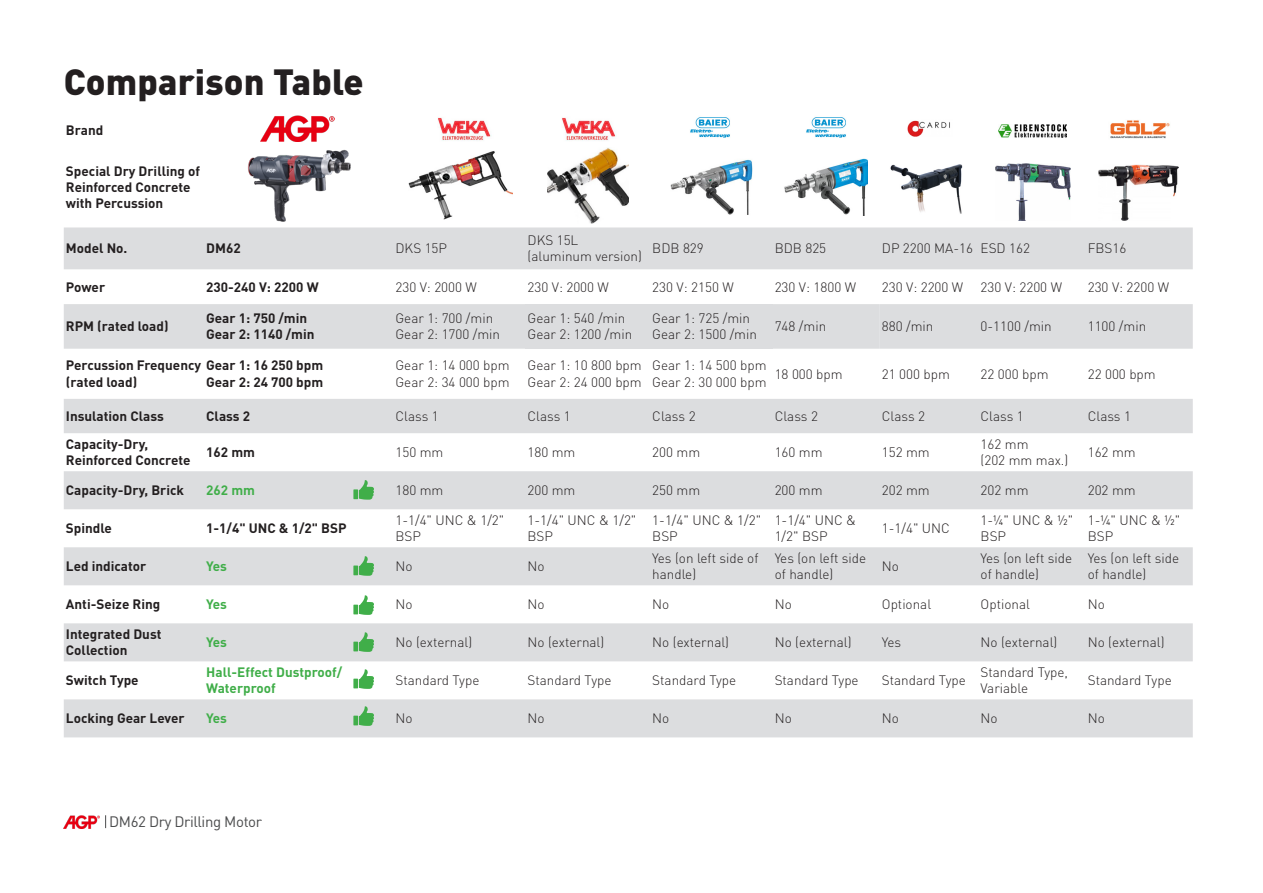
<style>
.page{position:relative;width:1263px;height:893px;background:#fff}
.page>*{position:absolute;margin:0;border:0;box-sizing:border-box;transform-origin:0 0}
.t1{font:900 36px "DIN Pro";letter-spacing:.005em;color:#231f20}
.t2{font:15px "DIN Pro";letter-spacing:-.025em;color:#4b4c4d}
.t3{font:300 13.5px/16.2px "DIN Pro";color:#231f20}
.t4{font:700 13.5px/16.2px "DIN Pro";color:#231f20}
.t5{font:700 13.5px/16.2px "DIN Pro";color:#40ae49}
</style>
<div class="page">
<svg style="left:105px;top:815px;width:1px;height:13px"></svg>
<img style="left:64px;top:815px;width:36px;height:13px">
<svg style="left:64px;top:227px;width:1129px;height:122px;fill:#dcdddf"></svg>
<div style="left:525px;top:304px;width:125px;height:45px;background:#dcdddf"></div>
<div style="left:650px;top:304px;width:122px;height:45px;background:#dcdddf"></div>
<div style="left:880px;top:304px;width:313px;height:45px;background:#dcdddf"></div>
<svg style="left:64px;top:399px;width:1129px;height:338px;fill:#dcdddf"></svg>
<img style="left:260px;top:115px;width:74px;height:26px">
<img style="left:248px;top:149px;width:103px;height:73px">
<img style="left:670px;top:159px;width:83px;height:56px">
<img style="left:690px;top:117px;width:40px;height:21px">
<img style="left:806px;top:117px;width:40px;height:21px">
<img style="left:438px;top:117px;width:54px;height:24px">
<img style="left:562px;top:117px;width:55px;height:24px">
<img style="left:907px;top:120px;width:43px;height:17px">
<img style="left:408px;top:151px;width:104px;height:69px">
<img style="left:547px;top:148px;width:81px;height:76px">
<img style="left:784px;top:158px;width:84px;height:58px">
<img style="left:995px;top:164px;width:75px;height:57px">
<img style="left:999px;top:125px;width:68px;height:13px">
<img style="left:890px;top:164px;width:73px;height:50px">
<img style="left:1099px;top:164px;width:79px;height:56px">
<img style="left:1110px;top:120px;width:60px;height:19px">
<svg style="left:353px;top:480px;width:21px;height:20px"></svg>
<svg style="left:353px;top:556px;width:21px;height:20px"></svg>
<svg style="left:353px;top:595px;width:21px;height:20px"></svg>
<svg style="left:353px;top:632px;width:21px;height:20px"></svg>
<svg style="left:353px;top:669px;width:21px;height:20px"></svg>
<svg style="left:353px;top:706px;width:21px;height:20px"></svg>
<p class="t1" style="left:64px;top:57px;width:301px">Comparison Table</p>
<p class="t4" style="left:66px;top:121px;width:39px">Brand</p>
<p class="t4" style="left:66px;top:162px;width:136px">Special Dry Drilling of<br>Reinforced Concrete with Percussion</p>
<p class="t4" style="left:66px;top:240px;width:63px">Model No.</p>
<p class="t4" style="left:206px;top:240px;width:36px">DM62</p>
<p class="t3" style="left:395px;top:240px;width:53px">DKS 15P</p>
<p class="t3" style="left:527px;top:232px;width:52px">DKS 15L</p>
<p class="t3" style="left:527px;top:248px;width:116px">(aluminum version)</p>
<p class="t3" style="left:652px;top:240px;width:53px">BDB 829</p>
<p class="t3" style="left:775px;top:240px;width:53px">BDB 825</p>
<p class="t3" style="left:882px;top:240px;width:93px">DP 2200 MA-16</p>
<p class="t3" style="left:980px;top:240px;width:51px">ESD 162</p>
<p class="t3" style="left:1088px;top:240px;width:40px">FBS16</p>
<p class="t4" style="left:66px;top:278px;width:41px">Power</p>
<p class="t4" style="left:206px;top:278px;width:114px">230-240 V: 2200 W</p>
<p class="t3" style="left:395px;top:278px;width:83px">230 V: 2000 W</p>
<p class="t3" style="left:527px;top:278px;width:83px">230 V: 2000 W</p>
<p class="t3" style="left:652px;top:278px;width:83px">230 V: 2150 W</p>
<p class="t3" style="left:775px;top:278px;width:83px">230 V: 1800 W</p>
<p class="t3" style="left:882px;top:278px;width:83px">230 V: 2200 W</p>
<p class="t3" style="left:980px;top:278px;width:83px">230 V: 2200 W</p>
<p class="t3" style="left:1088px;top:278px;width:83px">230 V: 2200 W</p>
<p class="t4" style="left:66px;top:318px;width:104px">RPM (rated load)</p>
<p class="t4" style="left:206px;top:310px;width:110px">Gear 1: 750 /min<br>Gear 2: 1140 /min</p>
<p class="t3" style="left:395px;top:310px;width:106px">Gear 1: 700 /min<br>Gear 2: 1700 /min</p>
<p class="t3" style="left:527px;top:310px;width:106px">Gear 1: 540 /min<br>Gear 2: 1200 /min</p>
<p class="t3" style="left:652px;top:310px;width:106px">Gear 1: 725 /min<br>Gear 2: 1500 /min</p>
<p class="t3" style="left:775px;top:318px;width:53px">748 /min</p>
<p class="t3" style="left:882px;top:318px;width:53px">880 /min</p>
<p class="t3" style="left:980px;top:318px;width:73px">0-1100 /min</p>
<p class="t3" style="left:1088px;top:318px;width:60px">1100 /min</p>
<p class="t4" style="left:66px;top:357px;width:259px">Percussion Frequency Gear 1: 16 250 bpm (rated load)</p>
<p class="t3" style="left:395px;top:357px;width:116px">Gear 1: 14 000 bpm<br>Gear 2: 34 000 bpm</p>
<p class="t3" style="left:527px;top:357px;width:116px">Gear 1: 10 800 bpm<br>Gear 2: 24 000 bpm</p>
<p class="t3" style="left:652px;top:357px;width:116px">Gear 1: 14 500 bpm<br>Gear 2: 30 000 bpm</p>
<p class="t3" style="left:775px;top:365px;width:70px">18 000 bpm</p>
<p class="t3" style="left:882px;top:365px;width:70px">21 000 bpm</p>
<p class="t3" style="left:980px;top:365px;width:70px">22 000 bpm</p>
<p class="t3" style="left:1088px;top:365px;width:70px">22 000 bpm</p>
<p class="t4" style="left:206px;top:373px;width:118px">Gear 2: 24 700 bpm</p>
<p class="t4" style="left:66px;top:407px;width:100px">Insulation Class</p>
<p class="t4" style="left:206px;top:407px;width:45px">Class 2</p>
<p class="t3" style="left:395px;top:407px;width:45px">Class 1</p>
<p class="t3" style="left:527px;top:407px;width:45px">Class 1</p>
<p class="t3" style="left:652px;top:407px;width:45px">Class 2</p>
<p class="t3" style="left:775px;top:407px;width:45px">Class 2</p>
<p class="t3" style="left:882px;top:407px;width:45px">Class 2</p>
<p class="t3" style="left:980px;top:407px;width:45px">Class 1</p>
<p class="t3" style="left:1088px;top:407px;width:45px">Class 1</p>
<p class="t4" style="left:66px;top:435px;width:126px">Capacity-Dry,<br>Reinforced Concrete</p>
<p class="t4" style="left:206px;top:443px;width:50px">162 mm</p>
<p class="t3" style="left:395px;top:443px;width:49px">150 mm</p>
<p class="t3" style="left:527px;top:443px;width:49px">180 mm</p>
<p class="t3" style="left:652px;top:443px;width:49px">200 mm</p>
<p class="t3" style="left:775px;top:443px;width:49px">160 mm</p>
<p class="t3" style="left:882px;top:443px;width:49px">152 mm</p>
<p class="t3" style="left:980px;top:435px;width:49px">162 mm</p>
<p class="t3" style="left:980px;top:452px;width:89px">(202 mm max.)</p>
<p class="t3" style="left:1088px;top:443px;width:49px">162 mm</p>
<p class="t4" style="left:66px;top:482px;width:120px">Capacity-Dry, Brick</p>
<p class="t5" style="left:206px;top:482px;width:50px">262 mm</p>
<p class="t3" style="left:395px;top:482px;width:49px">180 mm</p>
<p class="t3" style="left:527px;top:482px;width:49px">200 mm</p>
<p class="t3" style="left:652px;top:482px;width:49px">250 mm</p>
<p class="t3" style="left:775px;top:482px;width:49px">200 mm</p>
<p class="t3" style="left:882px;top:482px;width:49px">202 mm</p>
<p class="t3" style="left:980px;top:482px;width:49px">202 mm</p>
<p class="t3" style="left:1088px;top:482px;width:49px">202 mm</p>
<p class="t4" style="left:66px;top:520px;width:48px">Spindle</p>
<p class="t4" style="left:206px;top:520px;width:142px">1-1/4" UNC &amp; 1/2" BSP</p>
<p class="t3" style="left:395px;top:511px;width:110px">1-1/4" UNC &amp; 1/2"<br>BSP</p>
<p class="t3" style="left:527px;top:511px;width:110px">1-1/4" UNC &amp; 1/2"<br>BSP</p>
<p class="t3" style="left:652px;top:511px;width:110px">1-1/4" UNC &amp; 1/2"<br>BSP</p>
<p class="t3" style="left:775px;top:511px;width:83px">1-1/4" UNC &amp;<br>1/2" BSP</p>
<p class="t3" style="left:882px;top:520px;width:70px">1-1/4" UNC</p>
<p class="t3" style="left:980px;top:511px;width:94px">1-¼" UNC &amp; ½"</p>
<p class="t3" style="left:980px;top:528px;width:27px">BSP</p>
<p class="t3" style="left:1088px;top:511px;width:94px">1-¼" UNC &amp; ½"<br>BSP</p>
<p class="t4" style="left:66px;top:558px;width:82px">Led indicator</p>
<p class="t5" style="left:206px;top:558px;width:22px">Yes</p>
<p class="t3" style="left:395px;top:558px;width:19px">No</p>
<p class="t3" style="left:527px;top:558px;width:19px">No</p>
<p class="t3" style="left:652px;top:549px;width:108px">Yes (on left side of handle)</p>
<p class="t3" style="left:775px;top:549px;width:93px">Yes (on left side of handle)</p>
<p class="t3" style="left:882px;top:558px;width:19px">No</p>
<p class="t3" style="left:980px;top:549px;width:93px">Yes (on left side</p>
<p class="t3" style="left:980px;top:566px;width:60px">of handle)</p>
<p class="t3" style="left:1088px;top:549px;width:93px">Yes (on left side of handle)</p>
<p class="t4" style="left:66px;top:596px;width:96px">Anti-Seize Ring</p>
<p class="t5" style="left:206px;top:596px;width:22px">Yes</p>
<p class="t3" style="left:395px;top:596px;width:19px">No</p>
<p class="t3" style="left:527px;top:596px;width:19px">No</p>
<p class="t3" style="left:652px;top:596px;width:19px">No</p>
<p class="t3" style="left:775px;top:596px;width:19px">No</p>
<p class="t3" style="left:882px;top:596px;width:51px">Optional</p>
<p class="t3" style="left:980px;top:596px;width:51px">Optional</p>
<p class="t3" style="left:1088px;top:596px;width:19px">No</p>
<p class="t4" style="left:66px;top:625px;width:97px">Integrated Dust<br>Collection</p>
<p class="t5" style="left:206px;top:634px;width:22px">Yes</p>
<p class="t3" style="left:395px;top:634px;width:78px">No (external)</p>
<p class="t3" style="left:527px;top:634px;width:78px">No (external)</p>
<p class="t3" style="left:652px;top:634px;width:78px">No (external)</p>
<p class="t3" style="left:775px;top:634px;width:78px">No (external)</p>
<p class="t3" style="left:882px;top:634px;width:21px">Yes</p>
<p class="t3" style="left:980px;top:634px;width:78px">No (external)</p>
<p class="t3" style="left:1088px;top:634px;width:78px">No (external)</p>
<p class="t4" style="left:66px;top:672px;width:74px">Switch Type</p>
<p class="t5" style="left:206px;top:664px;width:137px">Hall-Effect Dustproof/<br>Waterproof</p>
<p class="t3" style="left:395px;top:672px;width:85px">Standard Type</p>
<p class="t3" style="left:527px;top:672px;width:85px">Standard Type</p>
<p class="t3" style="left:652px;top:672px;width:85px">Standard Type</p>
<p class="t3" style="left:775px;top:672px;width:85px">Standard Type</p>
<p class="t3" style="left:882px;top:672px;width:85px">Standard Type</p>
<p class="t3" style="left:980px;top:664px;width:89px">Standard Type,<br>Variable</p>
<p class="t3" style="left:1088px;top:672px;width:85px">Standard Type</p>
<p class="t4" style="left:66px;top:710px;width:120px">Locking Gear Lever</p>
<p class="t5" style="left:206px;top:710px;width:22px">Yes</p>
<p class="t3" style="left:395px;top:710px;width:19px">No</p>
<p class="t3" style="left:527px;top:710px;width:19px">No</p>
<p class="t3" style="left:652px;top:710px;width:19px">No</p>
<p class="t3" style="left:775px;top:710px;width:19px">No</p>
<p class="t3" style="left:882px;top:710px;width:19px">No</p>
<p class="t3" style="left:980px;top:710px;width:19px">No</p>
<p class="t3" style="left:1088px;top:710px;width:19px">No</p>
<p class="t2" style="left:109px;top:811px;width:154px">DM62 Dry Drilling Motor</p>
</div>
